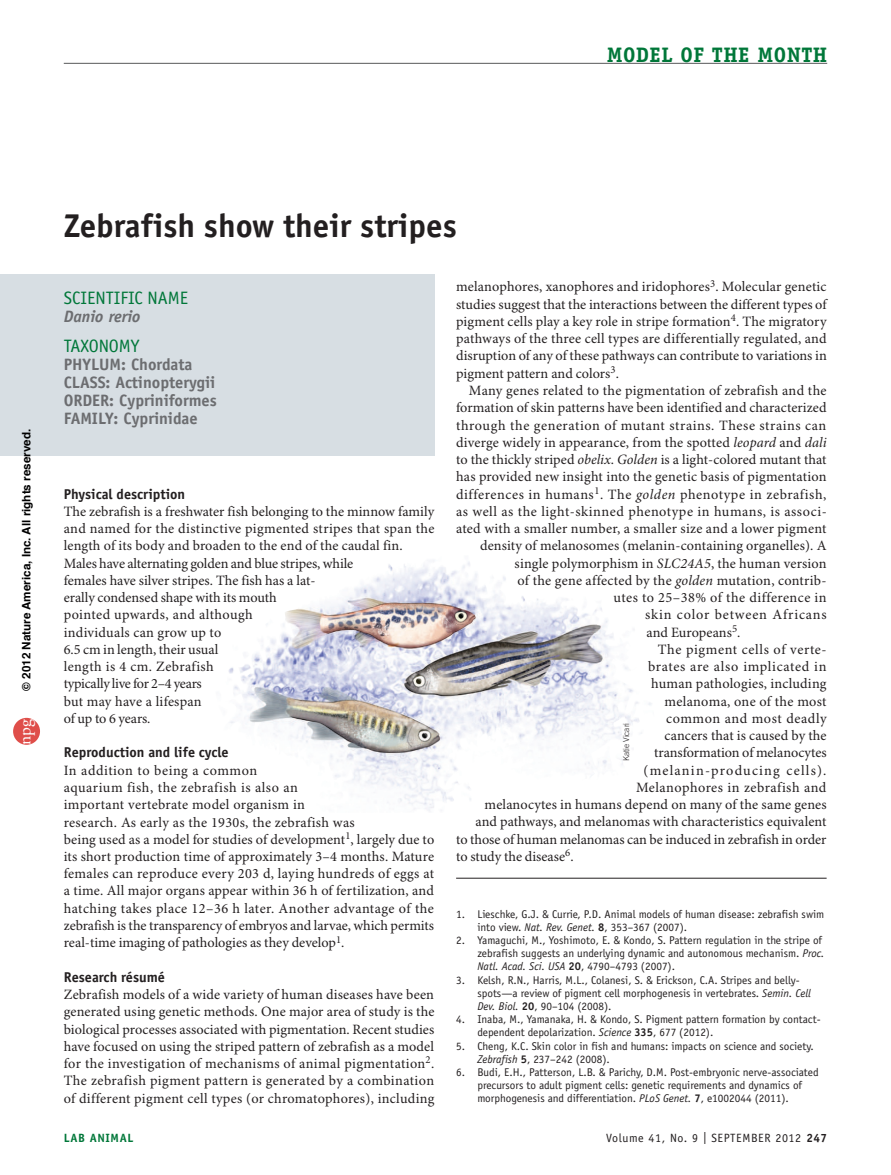
<style>
.page{position:relative;width:891px;height:1175px;background:#fff}
.page>*{position:absolute;margin:0;border:0;box-sizing:border-box;transform-origin:0 0}
.t1{font:700 33px "Officina Sans Std";color:#231f20}
.t2{font:700 21px "Officina Serif Std";letter-spacing:.025em;color:#007739}
.t3{font:18px "Officina Sans Std";color:#007739}
.t4{font:17.4px "Adobe Garamond Pro";color:#fff}
.t5{font:700 16.5px/18px "Officina Sans Std";letter-spacing:-.005em;color:#6c6d70}
.t6{font:italic 700 16.5px "Officina Sans Std";letter-spacing:-.005em;color:#6c6d70}
.t7{font:14.25px/17.2px "Minion Pro";letter-spacing:.01em;color:#231f20;text-align:justify}
.t8{font:14.25px "Minion Pro";letter-spacing:.04em;color:#231f20}
.t9{font:14.25px "Minion Pro";letter-spacing:.035em;color:#231f20}
.t10{font:700 14.25px "Officina Sans Std";color:#231f20}
.t11{font:14.25px "Minion Pro";letter-spacing:.03em;color:#231f20}
.t12{font:14.25px "Minion Pro";letter-spacing:.045em;color:#231f20}
.t13{font:14.25px "Minion Pro";letter-spacing:.085em;color:#231f20}
.t14{font:14.25px "Minion Pro";letter-spacing:.06em;color:#231f20}
.t15{font:12px "Officina Sans Std";letter-spacing:.05em;color:#231f20}
.t16{font:700 12px "Officina Sans Std";color:#007739}
.t17{font:700 11.7px "Helvetica";color:#000}
.t18{font:11.25px/13.2px "Officina Sans Std";color:#231f20}
.t19{font:300 8.25px "Trade Gothic LT Std";letter-spacing:-.005em;color:#231f20}
.s1{font-style:italic}
.s2{font-weight:700}
.s3{font-family:"Officina Serif Std";font-weight:700}
</style>
<div class="page">
<div style="left:0;top:274px;width:435px;height:181px;background:#d7dee3"></div>
<hr style="left:456px;top:878px;width:371px;height:1px;background:#231f20">
<img style="left:229px;top:560px;width:238px;height:190px">
<hr style="left:64px;top:63px;width:763px;height:1px;background:#57585a">
<div style="left:13px;top:718px;width:27px;height:26px;background:#df4e4a;border-radius:50%"></div>
<h2 class="t2" style="left:607px;top:41px;width:222px">MODEL OF THE MONTH</h2>
<p class="t17" style="left:22px;top:690px;width:263px;rotate:-90deg">© 2012 Nature America, Inc. All rights reserved.</p>
<p class="t4" style="left:14px;top:744px;width:28px;rotate:-90deg">npg</p>
<h1 class="t1" style="left:64px;top:205px;width:395px">Zebrafish show their stripes</h1>
<p class="t3" style="left:64px;top:287px;width:126px">Scientific name</p>
<p class="t6" style="left:64px;top:307px;width:78px">Danio rerio</p>
<p class="t3" style="left:64px;top:335px;width:77px">Taxonomy</p>
<p class="t5" style="left:64px;top:355px;width:154px">PHYLUM: Chordata<br>Class: Actinopterygii<br>Order: Cypriniformes<br>Family: Cyprinidae</p>
<p class="t10" style="left:64px;top:485px;width:123px">Physical description</p>
<p class="t7" style="left:64px;top:503px;width:372px;text-align:left">The zebrafish is a freshwater fish belonging to the minnow family and named for the distinctive pigmented stripes that span the length of its body and broaden to the end of the caudal fin.<br>Males have alternating golden and blue stripes, while<br>females have silver stripes. The fish has a lat-<br>erally condensed shape with its mouth<br>pointed upwards, and although<br>individuals can grow up to<br>6.5 cm in length, their usual<br>length is 4 cm. Zebrafish<br>typically live for 2–4 years<br>but may have a lifespan<br>of up to 6 years.</p>
<p class="t10" style="left:64px;top:743px;width:166px">Reproduction and life cycle</p>
<p class="t7" style="left:64px;top:762px;width:372px;text-align:left">In addition to being a common<br>aquarium fish, the zebrafish is also an<br>important vertebrate model organism in<br>research. As early as the 1930s, the zebrafish was<br>being used as a model for studies of development<sup>1</sup>, largely due to its short production time of approximately 3–4 months. Mature females can reproduce every 203 d, laying hundreds of eggs at a time. All major organs appear within 36 h of fertilization, and hatching takes place 12–36 h later. Another advantage of the zebrafish is the transparency of embryos and larvae, which permits real-time imaging of pathologies as they develop<sup>1</sup>.</p>
<p class="t10" style="left:64px;top:968px;width:103px">Research résumé</p>
<p class="t7" style="left:64px;top:986px;width:372px">Zebrafish models of a wide variety of human diseases have been generated using genetic methods. One major area of study is the biological processes associated with pigmentation. Recent studies have focused on using the striped pattern of zebrafish as a model for the investigation of mechanisms of animal pigmentation<sup>2</sup>.<br>The zebrafish pigment pattern is generated by a combination of different pigment cell types (or chromatophores), including</p>
<p class="t7" style="left:456px;top:279px;width:372px">melanophores, xanophores and iridophores<sup>3</sup>. Molecular genetic studies suggest that the interactions between the different types of pigment cells play a key role in stripe formation<sup>4</sup>. The migratory pathways of the three cell types are differentially regulated, and disruption of any of these pathways can contribute to variations in pigment pattern and colors<sup>3</sup>.</p>
<p class="t7" style="left:469px;top:382px;width:359px">Many genes related to the pigmentation of zebrafish and the</p>
<p class="t7" style="left:456px;top:399px;width:372px">formation of skin patterns have been identified and characterized</p>
<p class="t8" style="left:456px;top:416px;width:372px">through the generation of mutant strains. These strains can</p>
<p class="t7" style="left:456px;top:434px;width:372px">diverge widely in appearance, from the spotted <span class="s1">leopard</span> and <span class="s1">dali</span></p>
<p class="t7" style="left:456px;top:451px;width:372px">to the thickly striped <span class="s1">obelix</span>. <span class="s1">Golden</span> is a light-colored mutant that</p>
<p class="t7" style="left:456px;top:469px;width:372px">has provided new insight into the genetic basis of pigmentation</p>
<p class="t8" style="left:456px;top:485px;width:372px">differences in humans<sup>1</sup>. The <span class="s1">golden</span> phenotype in zebrafish,</p>
<p class="t9" style="left:456px;top:503px;width:372px">as well as the light-skinned phenotype in humans, is associ-</p>
<p class="t7" style="left:456px;top:520px;width:372px">ated with a smaller number, a smaller size and a lower pigment</p>
<p class="t7" style="left:480px;top:537px;width:348px">density of melanosomes (melanin-containing organelles). A</p>
<p class="t7" style="left:515px;top:555px;width:313px">single polymorphism in <span class="s1">SLC24A5</span>, the human version</p>
<p class="t7" style="left:518px;top:572px;width:310px">of the gene affected by the <span class="s1">golden</span> mutation, contrib-</p>
<p class="t11" style="left:614px;top:589px;width:215px">utes to 25–38% of the difference in</p>
<p class="t14" style="left:645px;top:606px;width:183px">skin color between Africans</p>
<p class="t7" style="left:647px;top:624px;width:95px">and Europeans<sup>5</sup>.</p>
<p class="t8" style="left:658px;top:641px;width:170px">The pigment cells of verte-</p>
<p class="t12" style="left:648px;top:658px;width:180px">brates are also implicated in</p>
<p class="t7" style="left:651px;top:675px;width:177px">human pathologies, including</p>
<p class="t7" style="left:665px;top:693px;width:164px">melanoma, one of the most</p>
<p class="t9" style="left:666px;top:710px;width:162px">common and most deadly</p>
<p class="t7" style="left:665px;top:727px;width:164px">cancers that is caused by the</p>
<p class="t7" style="left:654px;top:745px;width:174px">transformation of melanocytes</p>
<p class="t13" style="left:644px;top:761px;width:184px">(melanin-producing cells).</p>
<p class="t11" style="left:636px;top:779px;width:192px">Melanophores in zebrafish and</p>
<p class="t7" style="left:485px;top:796px;width:344px">melanocytes in humans depend on many of the same genes</p>
<p class="t7" style="left:476px;top:814px;width:352px">and pathways, and melanomas with characteristics equivalent</p>
<p class="t7" style="left:456px;top:831px;width:372px">to those of human melanomas can be induced in zebrafish in order</p>
<p class="t7" style="left:456px;top:848px;width:119px">to study the disease<sup>6</sup>.</p>
<p class="t19" style="left:621px;top:761px;width:40px;rotate:-90deg">Katie Vicari</p>
<p class="t18" style="left:477px;top:907px;width:348px;text-indent:-21px">1. Lieschke, G.J. &amp; Currie, P.D. Animal models of human disease: zebrafish swim into view. <span class="s1">Nat. Rev. Genet.</span> <span class="s2">8</span>, 353–367 (2007).</p>
<p class="t18" style="left:477px;top:933px;width:348px;text-indent:-21px">2. Yamaguchi, M., Yoshimoto, E. &amp; Kondo, S. Pattern regulation in the stripe of zebrafish suggests an underlying dynamic and autonomous mechanism. <span class="s1">Proc.<br>Natl. Acad. Sci. USA</span> <span class="s2">20</span>, 4790–4793 (2007).</p>
<p class="t18" style="left:477px;top:973px;width:335px;text-indent:-21px">3. Kelsh, R.N ., Harris, M.L., Colanesi, S. &amp; Erickson, C.A. Stripes and belly&shy;spots—a review of pigment cell morphogenesis in vertebrates. <span class="s1">Semin. Cell<br>Dev. Biol.</span> <span class="s2">20</span>, 90–104 (2008).</p>
<p class="t18" style="left:477px;top:1012px;width:345px;text-indent:-21px">4. Inaba, M., Yamanaka, H. &amp; Kondo, S. Pigment pattern formation by contact&shy;dependent depolarization. <span class="s1">Science</span> <span class="s2">335</span>, 677 (2012).</p>
<p class="t18" style="left:477px;top:1039px;width:338px;text-indent:-21px">5. Cheng, K.C. Skin color in fish and humans: impacts on science and society.<br><span class="s1">Zebrafish</span> <span class="s2">5</span>, 237–242 (2008).</p>
<p class="t18" style="left:477px;top:1065px;width:343px;text-indent:-21px">6. Budi, E.H., Patterson, L.B. &amp; Parichy, D.M. Post-embryonic nerve-associated precursors to adult pigment cells: genetic requirements and dynamics of morphogenesis and differentiation. <span class="s1">PLoS Genet.</span> <span class="s2">7</span>, e1002044 (2011).</p>
<p class="t16" style="left:64px;top:1130px;width:71px">LAB ANIMAL</p>
<p class="t15" style="left:606px;top:1131px;width:223px">Volume 41, No. 9 | SEPTEM BER 2012 <span class="s3">247</span></p>
</div>
